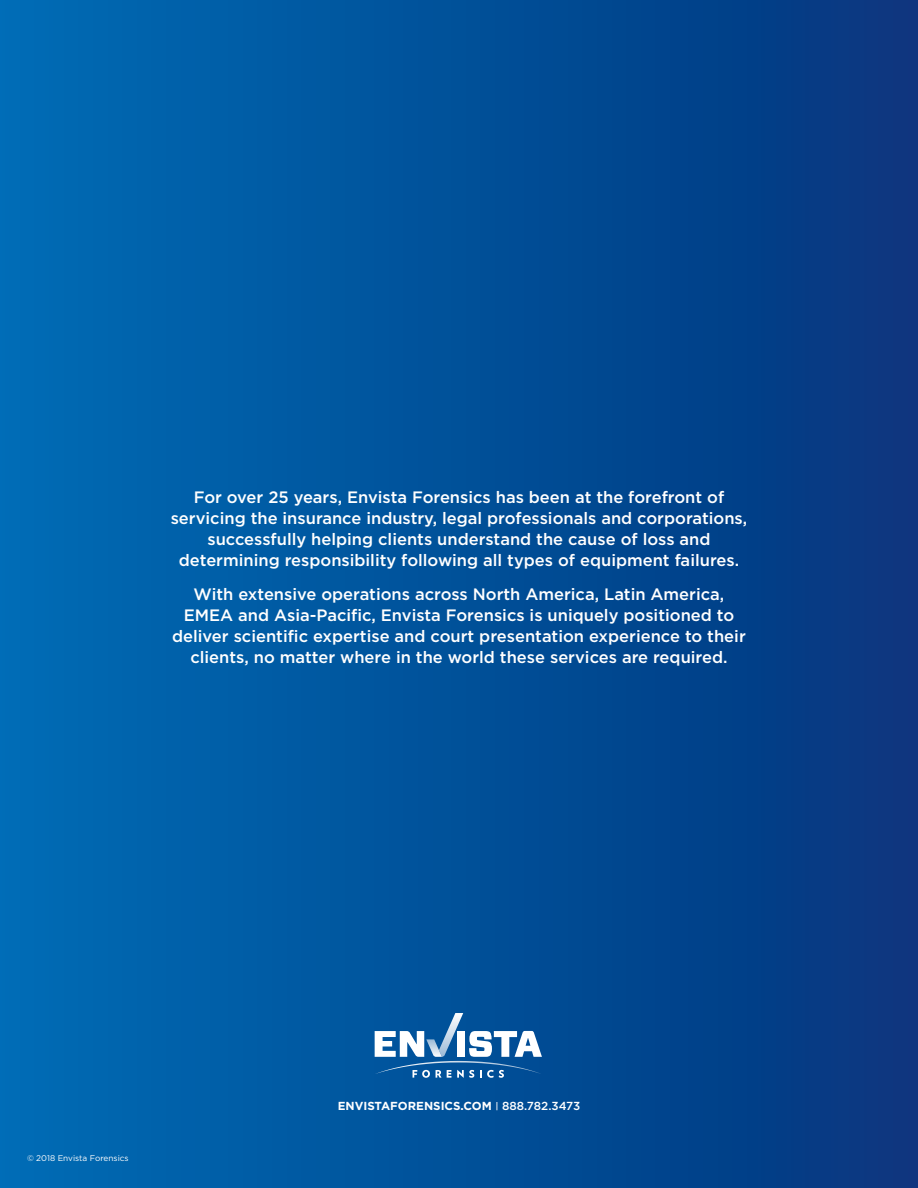
<style>
.page{position:relative;width:918px;height:1188px;background:#fff}
.page>*{position:absolute;margin:0;border:0;box-sizing:border-box;transform-origin:0 0}
.t1{font:500 16.5px/21px "Gotham HTF";color:#fff;text-align:center}
.t2{font:700 11.7px "Gotham HTF";color:#fff}
.t3{font:8.25px "Gotham HTF";color:#fff}
.s1{font-family:"Proxima Nova";font-weight:600}
.s2{font-weight:500}
</style>
<div class="page">
<div style="left:0;top:0;width:918px;height:1188px;background:linear-gradient(to right,#006cb5,#06357e)"></div>
<svg style="left:375px;top:1013px;width:167px;height:65px"></svg>
<p class="t1" style="left:171px;top:486px;width:578px">For over 25 years, Envista Forensics has been at the forefront of servicing the insurance industry, legal professionals and corporations, successfully helping clients understand the cause of loss and determining responsibility following all types of equipment failures.</p>
<p class="t1" style="left:172px;top:584px;width:575px">With extensive operations across North America, Latin America, EMEA and Asia-Pacific, Envista Forensics is uniquely positioned to deliver scientific expertise and court presentation experience to their clients, no matter where in the world these services are required.</p>
<p class="t3" style="left:27px;top:1154px;width:103px">© 2018 Envista Forensics</p>
<p class="t2" style="left:338px;top:1099px;width:244px">ENVISTAFORENSICS.COM <span class="s1">|</span> <span class="s2">888.782.3473</span></p>
</div>
